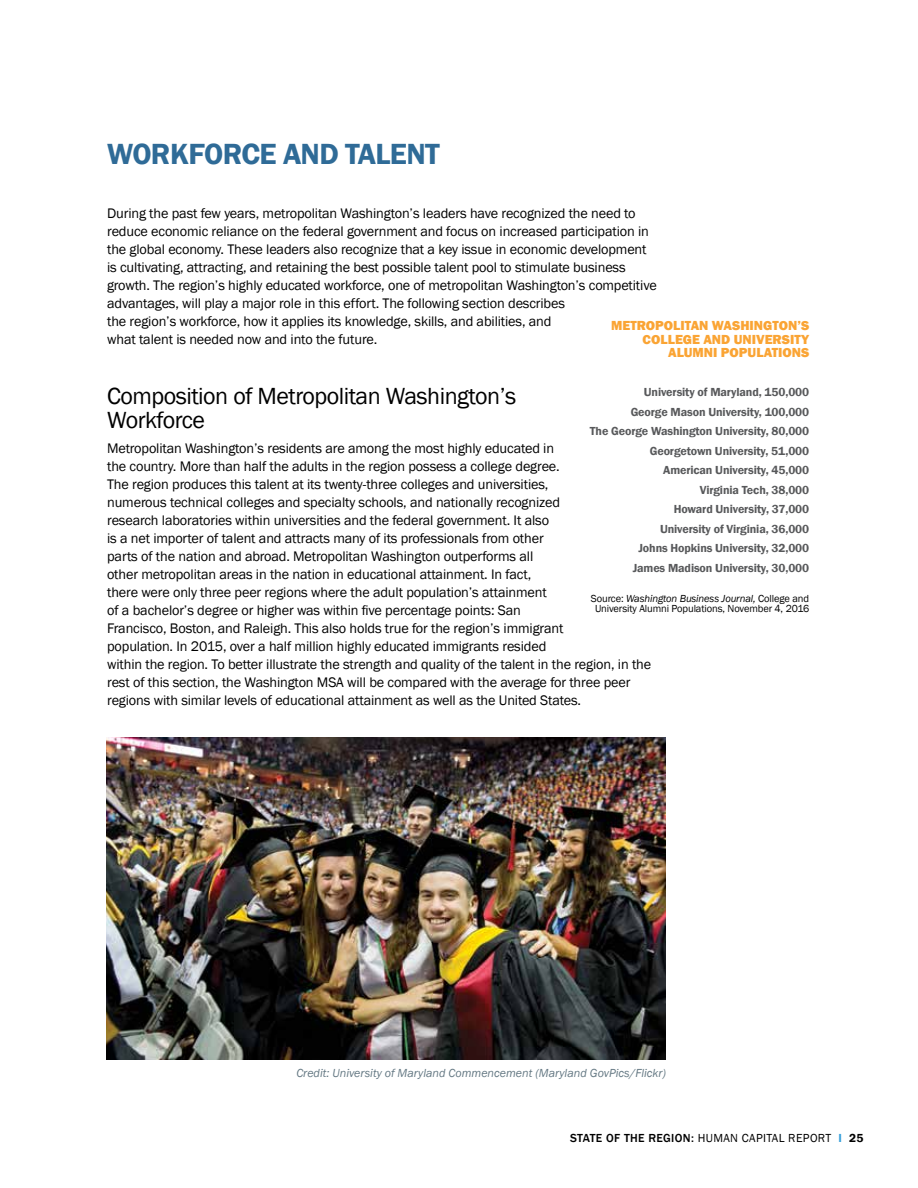
<style>
.page{position:relative;width:918px;height:1188px;background:#fff}
.page>*{position:absolute;margin:0;border:0;box-sizing:border-box;transform-origin:0 0}
.t1{font:600 30px "Franklin Gothic";letter-spacing:-.02em;color:#2f6b97}
.t2{font:24px/24px "Franklin Gothic";letter-spacing:-.02em;color:#000}
.t3{font:14.25px/18px "Franklin Gothic";letter-spacing:-.01em;color:#000}
.t4{font:800 13.5px/13.5px "Franklin Gothic";color:#faa434;text-align:right}
.t5{font:600 12px/19.5px "Franklin Gothic";letter-spacing:-.01em;color:#58595b;text-align:right}
.t6{font:italic 12px "Franklin Gothic";color:#647883}
.t7{font:12px "Franklin Gothic";letter-spacing:.03em;color:#000}
.t8{font:10.5px/10.5px "Franklin Gothic";letter-spacing:-.01em;color:#000;text-align:center}
.s1{font-style:italic}
.s2{font-weight:500}
.s3{font-weight:600;color:#38a0da}
.s4{font-weight:600}
</style>
<div class="page">
<img style="left:106px;top:737px;width:560px;height:323px">
<h1 class="t1" style="left:107px;top:136px;width:334px">WORKFORCE AND TALENT</h1>
<p class="t3" style="left:107px;top:205px;width:551px">During the past few years, metropolitan Washington’s leaders have recognized the need to reduce economic reliance on the federal government and focus on increased participation in the global economy. These leaders also recognize that a key issue in economic development is cultivating, attracting, and retaining the best possible talent pool to stimulate business growth. The region’s highly educated workforce, one of metropolitan Washington’s competitive advantages, will play a major role in this effort. The following section describes<br>the region’s workforce, how it applies its knowledge, skills, and abilities, and<br>what talent is needed now and into the future.</p>
<p class="t4" style="left:611px;top:319px;width:200px">METROPOLITAN WASHINGTON’S<br>COLLEGE AND UNIVERSITY<br>ALUMNI POPULATIONS</p>
<p class="t5" style="left:590px;top:383px;width:221px">University of Maryland, 150,000<br>George Mason University, 100,000<br>The George Washington University, 80,000<br>Georgetown University, 51,000<br>American University, 45,000<br>Virginia Tech, 38,000<br>Howard University, 37,000<br>University of Virginia, 36,000<br>Johns Hopkins University, 32,000<br>James Madison University, 30,000</p>
<p class="t8" style="left:591px;top:593px;width:220px">Source: <span class="s1">Washington Business Journal,</span> College and<br>University Alumni Populations, November 4, 2016</p>
<h2 class="t2" style="left:107px;top:385px;width:411px">Composition of Metropolitan Washington’s<br>Workforce</h2>
<p class="t3" style="left:107px;top:439px;width:546px">Metropolitan Washington’s residents are among the most highly educated in<br>the country. More than half the adults in the region possess a college degree.<br>The region produces this talent at its twenty-three colleges and universities,<br>numerous technical colleges and specialty schools, and nationally recognized<br>research laboratories within universities and the federal government. It also<br>is a net importer of talent and attracts many of its professionals from other<br>parts of the nation and abroad. Metropolitan Washington outperforms all<br>other metropolitan areas in the nation in educational attainment. In fact,<br>there were only three peer regions where the adult population’s attainment<br>of a bachelor’s degree or higher was within five percentage points: San<br>Francisco, Boston, and Raleigh. This also holds true for the region’s immigrant<br>population. In 2015, over a half million highly educated immigrants resided<br>within the region. To better illustrate the strength and quality of the talent in the region, in the rest of this section, the Washington MSA will be compared with the average for three peer regions with similar levels of educational attainment as well as the United States.</p>
<p class="t6" style="left:296px;top:1066px;width:371px">Credit: University of Maryland Commencement (Maryland GovPics/Flickr)</p>
<p class="t7" style="left:570px;top:1130px;width:295px"><span class="s2">STATE OF THE REGION:</span> HUMAN CAPITAL REPORT <span class="s3">I</span> <span class="s4">25</span></p>
</div>
